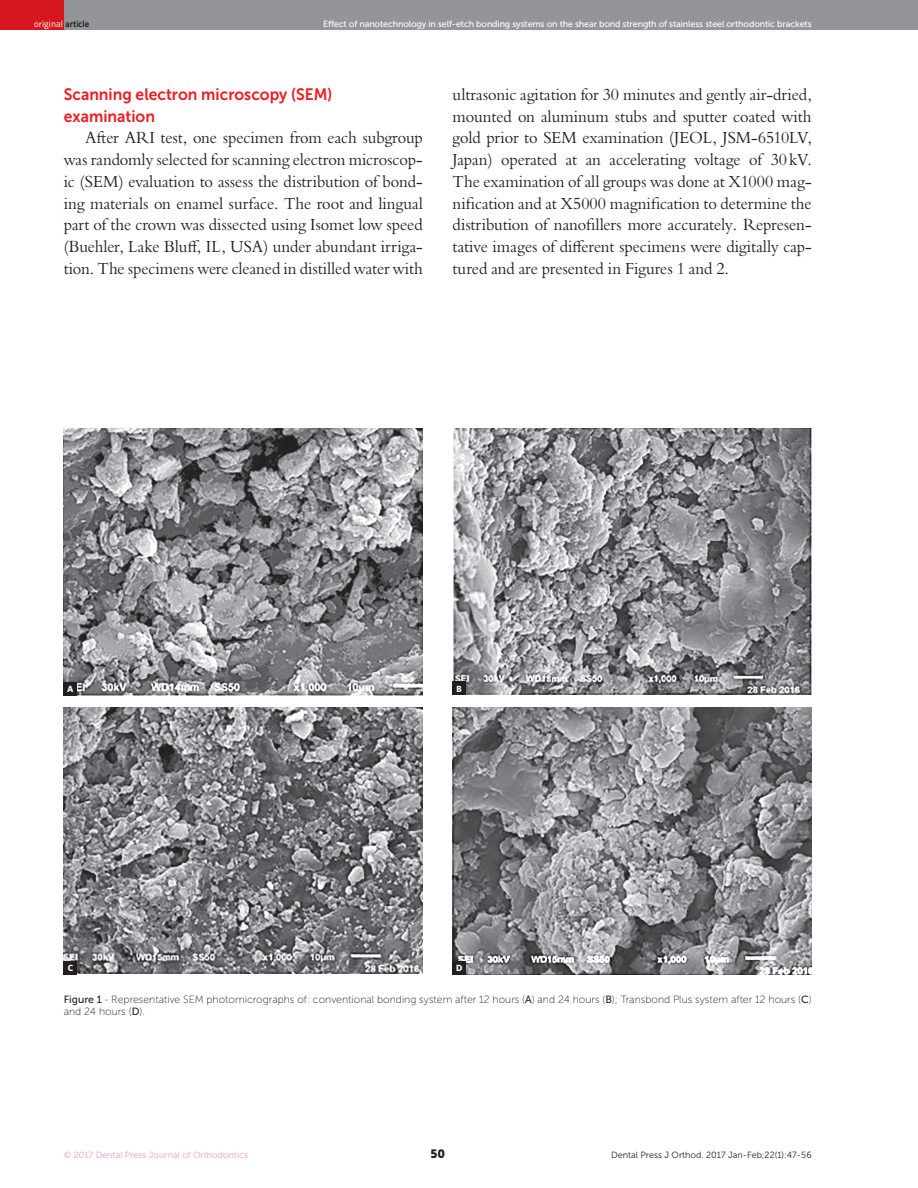
<style>
.page{position:relative;width:918px;height:1188px;background:#fff}
.page>*{position:absolute;margin:0;border:0;box-sizing:border-box;transform-origin:0 0}
.t1{font:16.5px/21.8px "Bergamo Std";color:#231f20;text-align:justify;scale:.95 1}
.t2{font:16.5px/21.8px "Museo Sans 700";color:#ee1d23;scale:.95 1}
.t3{font:12px "Museo Sans 900";color:#231f20}
.t4{font:10.5px/12.6px "Museo Sans 100";color:#231f20}
.t5{font:9px "Museo Sans 500";letter-spacing:-.015em;color:#fff}
.t6{font:9px "Museo Sans 300";color:#231f20}
.t7{font:9px "Museo Sans 300";color:#f499c2}
.t8{font:9px "Titillium Text 22 L";color:#fff}
.t9{font:700 9px "Whitney";color:#fff}
.s1{font-weight:700;color:#231f20}
.s2{font-family:"Museo Sans 500"}
</style>
<div class="page">
<div style="left:0;top:0;width:918px;height:30px;background:#939598"></div>
<div style="left:0;top:0;width:64px;height:30px;background:#d7171f"></div>
<img style="left:64px;top:428px;width:359px;height:267px">
<img style="left:64px;top:707px;width:359px;height:267px">
<img style="left:453px;top:428px;width:359px;height:267px">
<img style="left:453px;top:707px;width:359px;height:267px">
<div style="left:64px;top:682px;width:13px;height:13px;background:#231f20"></div>
<div style="left:64px;top:961px;width:13px;height:13px;background:#231f20"></div>
<div style="left:453px;top:681px;width:13px;height:14px;background:#231f20"></div>
<div style="left:453px;top:961px;width:13px;height:13px;background:#231f20"></div>
<p class="t8" style="left:34px;top:17px;width:57px">original <span class="s1">article</span></p>
<p class="t5" style="left:323px;top:19px;width:490px">Effect of nanotechnology in self-etch bonding systems on the shear bond strength of stainless steel orthodontic brackets</p>
<p class="t2" style="left:64px;top:83px;width:284px">Scanning electron microscopy (SEM) examination</p>
<p class="t1" style="left:64px;top:127px;width:379px;text-indent:21px">After ARI test, one specimen from each subgroup was randomly selected for scanning electron microscop&shy;ic (SEM) evaluation to assess the distribution of bond&shy;ing materials on enamel surface. The root and lingual part of the crown was dissected using Isomet low speed (Buehler, Lake Bluff, IL, USA) under abundant irriga&shy;tion. The specimens were cleaned in distilled water with</p>
<p class="t1" style="left:453px;top:83px;width:380px">ultrasonic agitation for 30 minutes and gently air-dried, mounted on aluminum stubs and sputter coated with gold prior to SEM examination (JEOL, JSM-6510LV, Japan) operated at an accelerating voltage of 30kV.<br>The examination of all groups was done at X1000 mag&shy;nification and at X5000 magnification to determine the distribution of nanofillers more accurately. Represen&shy;tative images of different specimens were digitally cap&shy;tured and are presented in Figures 1 and 2.</p>
<p class="t9" style="left:67px;top:684px;width:8px">A</p>
<p class="t9" style="left:457px;top:683px;width:7px">B</p>
<p class="t9" style="left:68px;top:963px;width:7px">C</p>
<p class="t9" style="left:456px;top:963px;width:8px">D</p>
<p class="t4" style="left:64px;top:993px;width:749px"><span class="s2">Figure 1</span> - Representative SEM photomicrographs of: conventional bonding system after 12 hours (<span class="s2">A</span>) and 24 hours (<span class="s2">B</span>); Transbond Plus system after 12 hours (<span class="s2">C</span>) and 24 hours (<span class="s2">D</span>).</p>
<p class="t7" style="left:64px;top:1150px;width:186px">© 2017 Dental Press Journal of Orthodontics</p>
<p class="t3" style="left:430px;top:1147px;width:16px">50</p>
<p class="t6" style="left:611px;top:1150px;width:202px">Dental Press J Orthod. 2017 Jan-Feb;22(1):47-56</p>
</div>
